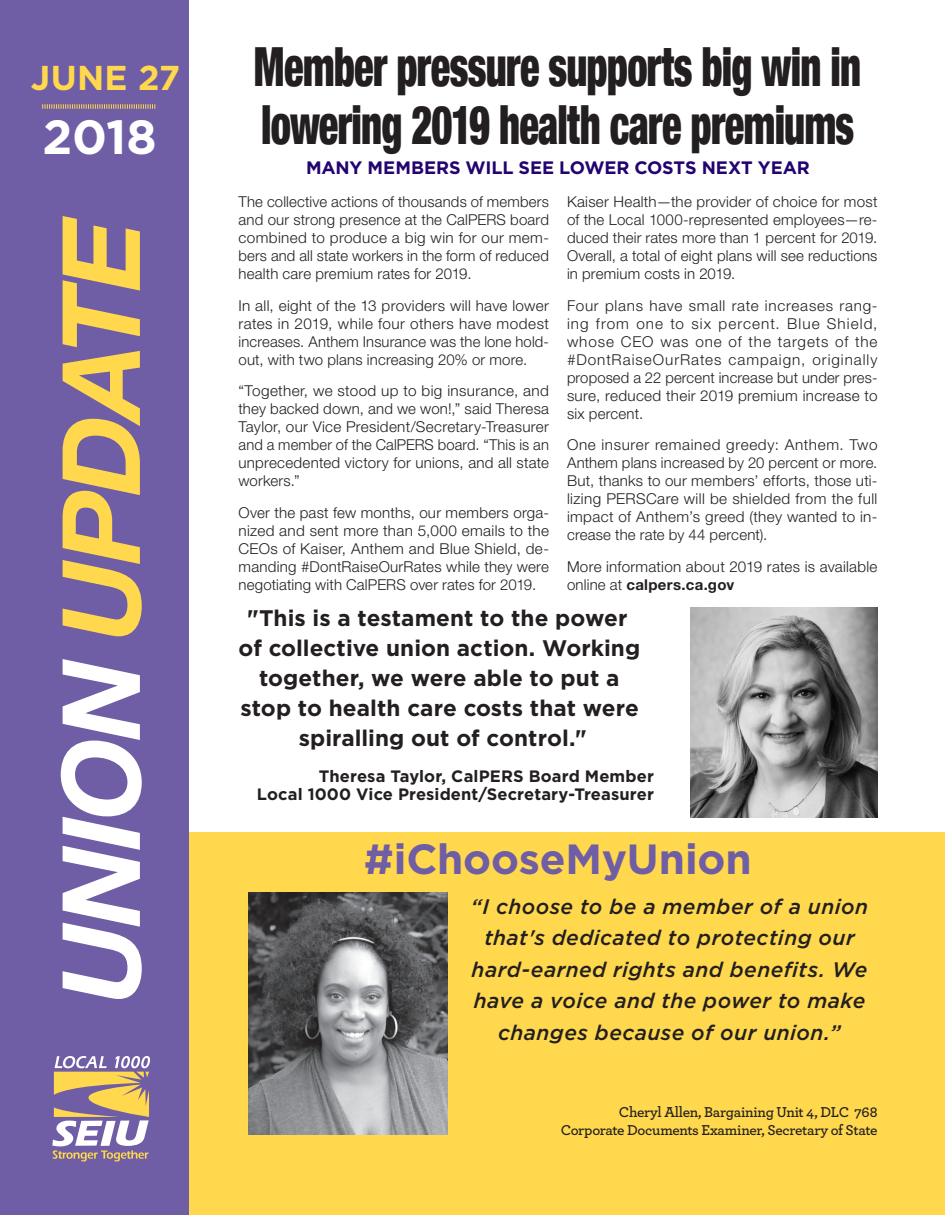
<style>
.page{position:relative;width:945px;height:1215px;background:#fff}
.page>*{position:absolute;margin:0;border:0;box-sizing:border-box;transform-origin:0 0}
.Body_Copy{font:900 condensed 54px "Helvetica Neue";letter-spacing:-.015em;color:#231f20;scale:.75 1}
.t1{font:700 48px "Gotham";color:#fff}
.DATE_FRONT_PAGE{font:700 42.15px "Gotham";letter-spacing:-.005em;color:#6f5da5}
.t2{font:700 34.5px "Gotham";letter-spacing:.01em;color:#ffd84d}
.DATE_FRONT_PAGE-2{font:700 22.5px/30px "Gotham";color:#231f20;text-align:center}
.Body_Copy-2{font:italic 500 21px/31.5px "Gotham";letter-spacing:.02em;color:#231f20;text-align:center}
.DATE_FRONT_PAGE-3{font:700 18px "Gotham";letter-spacing:-.005em;color:#22036f}
.DATE_FRONT_PAGE-4{font:700 16.5px "Gotham";letter-spacing:.005em;color:#231f20}
.Body_Copy-3{font:300 15px/18px "Helvetica Neue LT Std";letter-spacing:.015em;color:#231f20;text-align:justify}
.DATE_FRONT_PAGE-5{font:600 15px "Archer";letter-spacing:-.025em;color:#231f20}
.s1{font-weight:700}
</style>
<div class="page">
<div style="left:0;top:0;width:189px;height:1215px;background:#6f5da5"></div>
<svg style="left:63px;top:216px;width:79px;height:420px"></svg>
<svg style="left:61px;top:659px;width:81px;height:340px"></svg>
<svg style="left:52px;top:1056px;width:98px;height:105px"></svg>
<svg style="left:42px;top:104px;width:113px;height:5px"></svg>
<div style="left:189px;top:832px;width:756px;height:383px;background:#ffd84d"></div>
<img style="left:690px;top:608px;width:188px;height:210px">
<img style="left:249px;top:893px;width:198px;height:242px">
<h3 class="t2" style="left:31px;top:57px;width:151px">JUNE 27</h3>
<h2 class="t1" style="left:42px;top:109px;width:116px">2018</h2>
<p class="Body_Copy" style="left:254px;top:22px;width:811px">Member pressure supports big win in</p>
<p class="Body_Copy" style="left:261px;top:80px;width:792px">lowering 2019 health care premiums</p>
<p class="DATE_FRONT_PAGE-3" style="left:306px;top:157px;width:505px">MANY MEMBERS WILL SEE LOWER COSTS NEXT YEAR</p>
<p class="Body_Copy-3" style="left:238px;top:192px;width:312px">The collective actions of thousands of members and our strong presence at the CalPERS board combined to produce a big win for our mem&shy;bers and all state workers in the form of reduced health care premium rates for 2019.</p>
<p class="Body_Copy-3" style="left:238px;top:296px;width:312px">In all, eight of the 13 providers will have lower rates in 2019, while four others have modest increases. Anthem Insurance was the lone hold&shy;out, with two plans increasing 20% or more.</p>
<p class="Body_Copy-3" style="left:238px;top:381px;width:312px">“Together, we stood up to big insurance, and they backed down, and we won!,” said Theresa Taylor, our Vice President/Secretary-Treasurer and a member of the CalPERS board. “This is an unprecedented victory for unions, and all state workers.”</p>
<p class="Body_Copy-3" style="left:238px;top:503px;width:312px">Over the past few months, our members orga&shy;nized and sent more than 5,000 emails to the CEOs of Kaiser, Anthem and Blue Shield, de&shy;manding #DontRaiseOurRates while they were negotiating with CalPERS over rates for 2019.</p>
<p class="Body_Copy-3" style="left:567px;top:192px;width:312px">Kaiser Health—the provider of choice for most of the Local 1000-represented employees—re&shy;duced their rates more than 1 percent for 2019.<br>Overall, a total of eight plans will see reductions in premium costs in 2019.</p>
<p class="Body_Copy-3" style="left:567px;top:296px;width:312px">Four plans have small rate increases rang&shy;ing from one to six percent. Blue Shield, whose CEO was one of the targets of the #DontRaiseOurRates campaign, originally proposed a 22 percent increase but under pres&shy;sure, reduced their 2019 premium increase to six percent.</p>
<p class="Body_Copy-3" style="left:567px;top:435px;width:312px">One insurer remained greedy: Anthem. Two Anthem plans increased by 20 percent or more.<br>But, thanks to our members’ efforts, those uti&shy;lizing PERSCare will be shielded from the full impact of Anthem’s greed (they wanted to in&shy;crease the rate by 44 percent).</p>
<p class="Body_Copy-3" style="left:567px;top:557px;width:312px">More information about 2019 rates is available online at <span class="s1">calpers.ca.gov</span></p>
<p class="DATE_FRONT_PAGE-2" style="left:239px;top:603px;width:403px">"This is a testament to the power of collective union action. Working together, we were able to put a stop to health care costs that were spiralling out of control."</p>
<p class="DATE_FRONT_PAGE-4" style="left:319px;top:767px;width:337px">Theresa Taylor, CalPERS Board Member</p>
<p class="DATE_FRONT_PAGE-4" style="left:257px;top:785px;width:399px">Local 1000 Vice President/Secretary-Treasurer</p>
<p class="DATE_FRONT_PAGE" style="left:364px;top:835px;width:389px">#iChooseMyUnion</p>
<p class="Body_Copy-2" style="left:471px;top:890px;width:399px">“I choose to be a member of a union that's dedicated to protecting our hard-earned rights and benefits. We have a voice and the power to make changes because of our union.”</p>
<p class="DATE_FRONT_PAGE-5" style="left:619px;top:1100px;width:260px">Cheryl Allen, Bargaining Unit 4, DLC 768</p>
<p class="DATE_FRONT_PAGE-5" style="left:561px;top:1118px;width:318px">Corporate Documents Examiner, Secretary of State</p>
</div>
